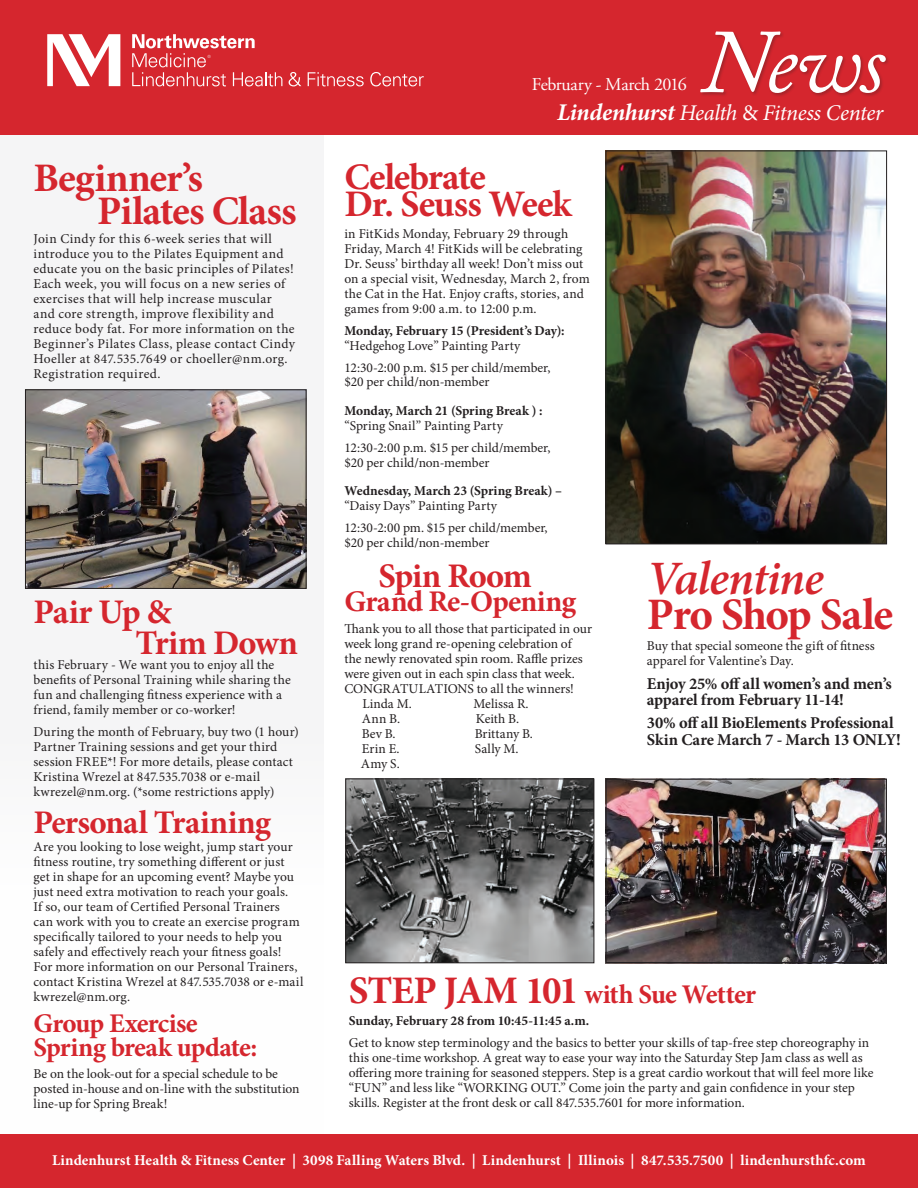
<style>
.page{position:relative;width:918px;height:1188px;background:#fff}
.page>*{position:absolute;margin:0;border:0;box-sizing:border-box;transform-origin:0 0}
.t1{font:italic 90px "Adobe Caslon Pro";color:#fff}
.t2{font:italic 600 48px "Minion Pro";letter-spacing:-.025em;color:#d5262e}
.t3{font:700 45px "Minion Pro";letter-spacing:-.03em;color:#d5262e}
.t4{font:700 40.5px/33px "Minion Pro";letter-spacing:-.025em;color:#d5262e}
.t5{font:700 37.5px/27px "Minion Pro";letter-spacing:-.025em;color:#d5262e}
.t6{font:700 34.5px/30.8px "Minion Pro";letter-spacing:-.03em;color:#d5262e}
.t7{font:700 33px "Minion Pro";letter-spacing:-.025em;color:#d5262e}
.t8{font:700 30px "Minion Pro";letter-spacing:-.025em;color:#d5262e}
.t9{font:700 27px/24px "Minion Pro";letter-spacing:-.03em;color:#d5262e}
.t10{font:italic 22.5px "Minion Pro";letter-spacing:-.02em;color:#fff}
.t11{font:18px "Adobe Garamond Pro";letter-spacing:-.02em;color:#fff}
.t12{font:700 16.5px/16.5px "Minion Pro";letter-spacing:-.015em;color:#231f20}
.t13{font:700 15px "Minion Pro";letter-spacing:.005em;color:#fff}
.t14{font:13.5px/15px "Minion Pro";letter-spacing:.01em;color:#231f20}
.t15{font:700 13.5px "Minion Pro";letter-spacing:-.005em;color:#231f20}
.s1{font-weight:700;font-size:24px}
.s2{font-style:normal}
.s3{font-size:39px}
</style>
<div class="page">
<div style="left:0;top:0;width:918px;height:135px;background:#d5262e"></div>
<div style="left:0;top:1134px;width:918px;height:54px;background:#d5262e"></div>
<div style="left:0;top:136px;width:324px;height:998px;background:#f5f5f6"></div>
<div style="left:700px;top:31px;width:190px;height:66px;background:#231f20;opacity:.27"></div>
<svg style="left:289px;top:72px;width:12px;height:14px"></svg>
<svg style="left:308px;top:72px;width:56px;height:14px"></svg>
<svg style="left:370px;top:72px;width:54px;height:14px"></svg>
<svg style="left:47px;top:34px;width:73px;height:52px"></svg>
<svg style="left:132px;top:34px;width:150px;height:52px"></svg>
<img style="left:27px;top:391px;width:277px;height:196px">
<div style="left:25px;top:389px;width:281px;height:200px;border:1px solid #231f20"></div>
<img style="left:347px;top:781px;width:245px;height:180px">
<div style="left:345px;top:779px;width:249px;height:184px;border:1px solid #231f20"></div>
<img style="left:608px;top:781px;width:277px;height:180px">
<div style="left:606px;top:779px;width:281px;height:184px;border:1px solid #231f20"></div>
<img style="left:608px;top:153px;width:277px;height:389px">
<div style="left:606px;top:151px;width:281px;height:393px;border:1px solid #231f20"></div>
<h3 class="t4" style="left:97px;top:161px;width:201px;text-indent:-64px">Beginner’s<br>Pilates Class</h3>
<p class="t14" style="left:33px;top:231px;width:263px">Join Cindy for this 6-week series that will introduce you to the Pilates Equipment and educate you on the basic principles of Pilates!<br>Each week, you will focus on a new series of exercises that will help increase muscular and core strength, improve flexibility and reduce body fat. For more information on the Beginner’s Pilates Class, please contact Cindy Hoeller at 847.535.7649 or choeller@nm.org.<br>Registration required.</p>
<h3 class="t6" style="left:135px;top:596px;width:164px;text-indent:-102px">Pair Up &amp;<br>Trim Down</h3>
<p class="t14" style="left:33px;top:657px;width:259px">this February - We want you to enjoy all the benefits of Personal Training while sharing the fun and challenging fitness experience with a friend, family member or co-worker!</p>
<p class="t14" style="left:33px;top:724px;width:267px">During the month of February, buy two (1 hour)<br>Partner Training sessions and get your third session FREE*! For more details, please contact Kristina Wrezel at 847.535.7038 or e-mail kwrezel@nm.org. (*some restrictions apply)</p>
<h3 class="t7" style="left:33px;top:799px;width:239px">Personal Training</h3>
<p class="t14" style="left:33px;top:840px;width:271px">Are you looking to lose weight, jump start your fitness routine, try something different or just get in shape for an upcoming event? Maybe you just need extra motivation to reach your goals.<br>If so, our team of Certified Personal Trainers<br>can work with you to create an exercise program specifically tailored to your needs to help you safely and effectively reach your fitness goals!<br>For more information on our Personal Trainers, contact Kristina Wrezel at 847.535.7038 or e-mail kwrezel@nm.org.</p>
<h3 class="t9" style="left:33px;top:1011px;width:225px">Group Exercise<br>Spring break update:</h3>
<p class="t14" style="left:33px;top:1066px;width:268px">Be on the look-out for a special schedule to be posted in-house and on-line with the substitution line-up for Spring Break!</p>
<h1 class="t1" style="left:702px;top:8px;width:185px">News</h1>
<h3 class="t10" style="left:557px;top:97px;width:328px"><span class="s1">Lindenhurst</span> Health <span class="s2">&amp;</span> Fitness Center</h3>
<h3 class="t11" style="left:532px;top:73px;width:157px">February - March 2016</h3>
<h3 class="t5" style="left:344px;top:163px;width:229px">Celebrate<br>Dr. Seuss Week</h3>
<p class="t14" style="left:344px;top:226px;width:247px">in FitKids Monday, February 29 through Friday, March 4! FitKids will be celebrating Dr. Seuss’ birthday all week! Don’t miss out on a special visit, Wednesday, March 2, from the Cat in the Hat. Enjoy crafts, stories, and games from 9:00 a.m. to 12:00 p.m.</p>
<p class="t15" style="left:344px;top:321px;width:222px">Monday, February 15 (President’s Day):</p>
<p class="t14" style="left:344px;top:335px;width:208px;line-height:21.8px">“Hedgehog Love” Painting Party<br>12:30-2:00 p.m. $15 per child/member,</p>
<p class="t14" style="left:344px;top:375px;width:147px">$20 per child/non-member</p>
<p class="t15" style="left:344px;top:401px;width:200px">Monday, March 21 (Spring Break ) :</p>
<p class="t14" style="left:344px;top:415px;width:208px;line-height:21.8px">“Spring Snail” Painting Party<br>12:30-2:00 p.m. $15 per child/member,</p>
<p class="t14" style="left:344px;top:455px;width:147px">$20 per child/non-member</p>
<p class="t15" style="left:344px;top:481px;width:219px">Wednesday, March 23 (Spring Break) –</p>
<p class="t14" style="left:344px;top:495px;width:205px;line-height:21.8px">“Daisy Days” Painting Party<br>12:30-2:00 pm. $15 per child/member,</p>
<p class="t14" style="left:344px;top:535px;width:147px">$20 per child/non-member</p>
<h3 class="t6" style="left:378px;top:560px;width:155px">Spin Room</h3>
<h3 class="t8" style="left:344px;top:581px;width:234px">Grand Re-Opening</h3>
<p class="t14" style="left:344px;top:621px;width:249px">Thank you to all those that participated in our</p>
<p class="t14" style="left:344px;top:636px;width:229px">week long grand re-opening celebration of</p>
<p class="t14" style="left:344px;top:651px;width:240px">the newly renovated spin room. Raffle prizes</p>
<p class="t14" style="left:344px;top:666px;width:232px">were given out in each spin class that week.</p>
<p class="t14" style="left:344px;top:681px;width:231px">CONGRATULATIONS to all the winners!</p>
<p class="t14" style="left:362px;top:696px;width:51px">Linda M.</p>
<p class="t14" style="left:474px;top:696px;width:56px">Melissa R.</p>
<p class="t14" style="left:362px;top:711px;width:40px">Ann B.</p>
<p class="t14" style="left:476px;top:711px;width:45px">Keith B.</p>
<p class="t14" style="left:362px;top:726px;width:35px">Bev B.</p>
<p class="t14" style="left:475px;top:726px;width:60px">Brittany B.</p>
<p class="t14" style="left:362px;top:741px;width:39px">Erin E.</p>
<p class="t14" style="left:475px;top:741px;width:45px">Sally M.</p>
<p class="t14" style="left:361px;top:756px;width:41px">Amy S.</p>
<h2 class="t2" style="left:647px;top:545px;width:178px">Valentine</h2>
<h3 class="t3" style="left:647px;top:583px;width:248px">Pro Shop Sale</h3>
<p class="t14" style="left:647px;top:639px;width:229px">Buy that special someone the gift of fitness apparel for Valentine’s Day.</p>
<p class="t12" style="left:647px;top:675px;width:246px">Enjoy 25% off all women’s and men’s apparel from February 11-14!</p>
<p class="t12" style="left:647px;top:715px;width:255px">30% off all BioElements Professional<br>Skin Care March 7 - March 13 ONLY!</p>
<h3 class="t9" style="left:349px;top:982px;width:409px"><span class="s3">STEP JAM 101</span> with Sue Wetter</h3>
<p class="t15" style="left:349px;top:1011px;width:242px">Sunday, February 28 from 10:45-11:45 a.m.</p>
<p class="t14" style="left:349px;top:1035px;width:526px">Get to know step terminology and the basics to better your skills of tap-free step choreography in this one-time workshop. A great way to ease your way into the Saturday Step Jam class as well as offering more training for seasoned steppers. Step is a great cardio workout that will feel more like “FUN” and less like “WORKING OUT.” Come join the party and gain confidence in your step skills. Register at the front desk or call 847.535.7601 for more information.</p>
<p class="t13" style="left:52px;top:1150px;width:815px">Lindenhurst Health &amp; Fitness Center | 3098 Falling Waters Blvd. | Lindenhurst | Illinois | 847.535.7500 | lindenhursthfc.com</p>
</div>
